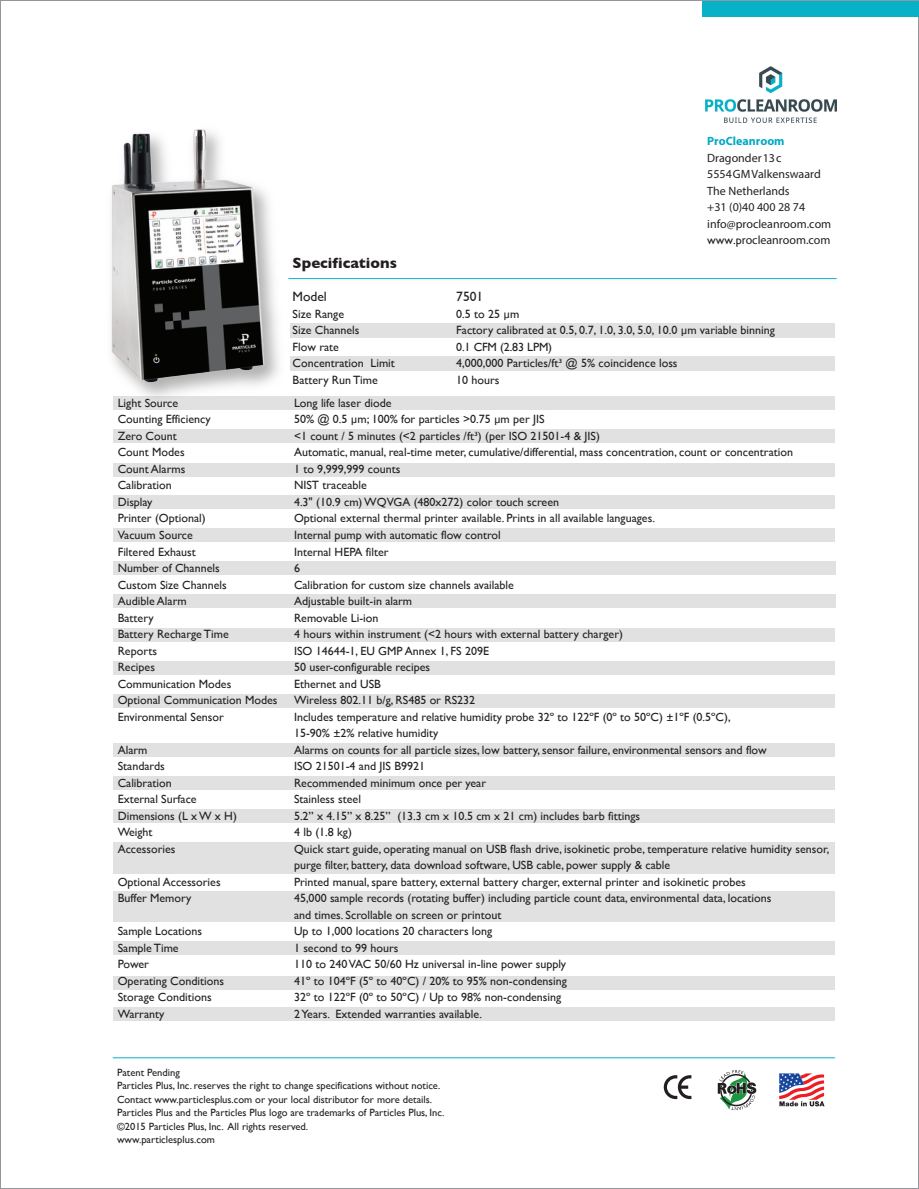
<style>
.page{position:relative;width:919px;height:1189px;background:#fff}
.page>*{position:absolute;margin:0;border:0;box-sizing:border-box;transform-origin:0 0}
.t1{font:700 15px "Gill Sans";color:#231f20}
.t2{font:13.5px "Gill Sans";color:#231f20}
.t3{font:12px/16.5px "Gill Sans";color:#231f20}
.t4{font:12px/16.5px "Myriad Pro";color:#231f20}
.t5{font:700 12px "Myriad Pro";color:#00a9c5}
.t6{font:10.5px/13.5px "Gill Sans";color:#231f20}
.s1{font-family:"Gill Sans"}
</style>
<div class="page">
<img style="left:111px;top:129px;width:196px;height:267px">
<div style="left:113px;top:396px;width:722px;height:14px;background:#e1e1e2"></div>
<div style="left:291px;top:356px;width:544px;height:15px;background:#e1e1e2"></div>
<div style="left:291px;top:323px;width:544px;height:15px;background:#e1e1e2"></div>
<div style="left:113px;top:429px;width:722px;height:14px;background:#e1e1e2"></div>
<div style="left:113px;top:463px;width:722px;height:13px;background:#e1e1e2"></div>
<div style="left:113px;top:495px;width:722px;height:14px;background:#e1e1e2"></div>
<div style="left:113px;top:528px;width:722px;height:14px;background:#e1e1e2"></div>
<div style="left:113px;top:561px;width:722px;height:14px;background:#e1e1e2"></div>
<div style="left:113px;top:594px;width:722px;height:14px;background:#e1e1e2"></div>
<div style="left:113px;top:628px;width:722px;height:14px;background:#e1e1e2"></div>
<div style="left:113px;top:661px;width:722px;height:14px;background:#e1e1e2"></div>
<div style="left:113px;top:743px;width:722px;height:14px;background:#e1e1e2"></div>
<div style="left:113px;top:693px;width:722px;height:14px;background:#e1e1e2"></div>
<div style="left:113px;top:775px;width:722px;height:14px;background:#e1e1e2"></div>
<div style="left:113px;top:809px;width:722px;height:14px;background:#e1e1e2"></div>
<div style="left:113px;top:842px;width:722px;height:31px;background:#e1e1e2"></div>
<div style="left:113px;top:891px;width:722px;height:31px;background:#e1e1e2"></div>
<div style="left:113px;top:941px;width:722px;height:14px;background:#e1e1e2"></div>
<div style="left:113px;top:976px;width:722px;height:14px;background:#e1e1e2"></div>
<div style="left:113px;top:1007px;width:722px;height:14px;background:#e1e1e2"></div>
<hr style="left:288px;top:278px;width:548px;height:1px;background:#07b2c9">
<svg style="left:717px;top:1070px;width:39px;height:40px"></svg>
<svg style="left:664px;top:1075px;width:27px;height:24px"></svg>
<svg style="left:779px;top:1073px;width:45px;height:33px"></svg>
<div style="left:702px;top:1px;width:216px;height:15px;background:#07b2c9"></div>
<hr style="left:113px;top:1057px;width:722px;height:1px;background:#07b2c9">
<img style="left:706px;top:67px;width:130px;height:56px">
<p class="t3" style="left:118px;top:394px;width:161px">Light Source<br>Counting Efficiency<br>Zero Count<br>Count Modes<br>Count Alarms<br>Calibration<br>Display<br>Printer (Optional)<br>Vacuum Source<br>Filtered Exhaust<br>Number of Channels<br>Custom Size Channels<br>Audible Alarm<br>Battery<br>Battery Recharge Time<br>Reports<br>Recipes<br>Communication Modes<br>Optional Communication Modes<br>Environmental Sensor</p>
<p class="t3" style="left:118px;top:741px;width:121px">Alarm<br>Standards<br>Calibration<br>External Surface<br>Dimensions (L x W x H)<br>Weight<br>Accessories</p>
<p class="t3" style="left:118px;top:873px;width:104px">Optional Accessories<br>Buffer Memory</p>
<p class="t3" style="left:118px;top:922px;width:108px">Sample Locations<br>Sample Time<br>Power<br>Operating Conditions<br>Storage Conditions<br>Warranty</p>
<p class="t1" style="left:293px;top:251px;width:106px">Specifications</p>
<p class="t2" style="left:293px;top:289px;width:36px">Model</p>
<p class="t3" style="left:293px;top:305px;width:104px">Size Range<br>Size Channels<br>Flow rate<br>Concentration Limit<br>Battery Run Time</p>
<p class="t5" style="left:707px;top:133px;width:79px">ProCleanroom</p>
<p class="t4" style="left:707px;top:149px;width:125px">Dragonder 13 c<br>5554 GM Valkenswaard<br>The Netherlands<br>+31 (0)40 400 28 74 info@procleanroom.com <span class="s1">www.p</span>rocleanroom.com</p>
<p class="t2" style="left:456px;top:289px;width:28px">7501</p>
<p class="t3" style="left:456px;top:305px;width:320px">0.5 to 25 µm<br>Factory calibrated at 0.5, 0.7, 1.0, 3.0, 5.0, 10.0 µm variable binning<br>0.1 CFM (2.83 LPM)<br>4,000,000 Particles/ft³ @ 5% coincidence loss<br>10 hours</p>
<p class="t3" style="left:294px;top:394px;width:537px">Long life laser diode<br>50% @ 0.5 µm; 100% for particles &gt;0.75 µm per JIS<br>&lt;1 count / 5 minutes (&lt;2 particles /ft³) (per ISO 21501-4 &amp; JIS)<br>Automatic, manual, real-time meter, cumulative/differential, mass concentration, count or concentration<br>1 to 9,999,999 counts<br>NIST traceable<br>4.3" (10.9 cm) WQVGA (480x272) color touch screen<br>Optional external thermal printer available. Prints in all available languages.<br>Internal pump with automatic flow control<br>Internal HEPA filter<br>6<br>Calibration for custom size channels available<br>Adjustable built-in alarm<br>Removable Li-ion<br>4 hours within instrument (&lt;2 hours with external battery charger)<br>ISO 14644-1, EU GMP Annex 1, FS 209E<br>50 user-configurable recipes<br>Ethernet and USB<br>Wireless 802.11 b/g, RS485 or RS232<br>Includes temperature and relative humidity probe 32º to 122ºF (0º to 50ºC) ±1ºF (0.5ºC),<br>15-90% ±2% relative humidity<br>Alarms on counts for all particle sizes, low battery, sensor failure, environmental sensors and flow<br>ISO 21501-4 and JIS B9921<br>Recommended minimum once per year<br>Stainless steel<br>5.2” x 4.15” x 8.25” (13.3 cm x 10.5 cm x 21 cm) includes barb fittings<br>4 lb (1.8 kg)<br>Quick start guide, operating manual on USB flash drive, isokinetic probe, temperature relative humidity sensor, purge filter, battery, data download software, USB cable, power supply &amp; cable<br>Printed manual, spare battery, external battery charger, external printer and isokinetic probes<br>45,000 sample records (rotating buffer) including particle count data, environmental data, locations<br>and times. Scrollable on screen or printout<br>Up to 1,000 locations 20 characters long<br>1 second to 99 hours<br>110 to 240 VAC 50/60 Hz universal in-line power supply<br>41º to 104ºF (5º to 40ºC) / 20% to 95% non-condensing<br>32º to 122ºF (0º to 50ºC) / Up to 98% non-condensing<br>2 Years. Extended warranties available.</p>
<p class="t6" style="left:117px;top:1065px;width:329px">Patent Pending<br>Particles Plus, Inc. reserves the right to change specifications without notice.<br>Contact www.particlesplus.com or your local distributor for more details.<br>Particles Plus and the Particles Plus logo are trademarks of Particles Plus, Inc. ©2015 Particles Plus, Inc. All rights reserved.<br>www.particlesplus.com</p>
</div>
